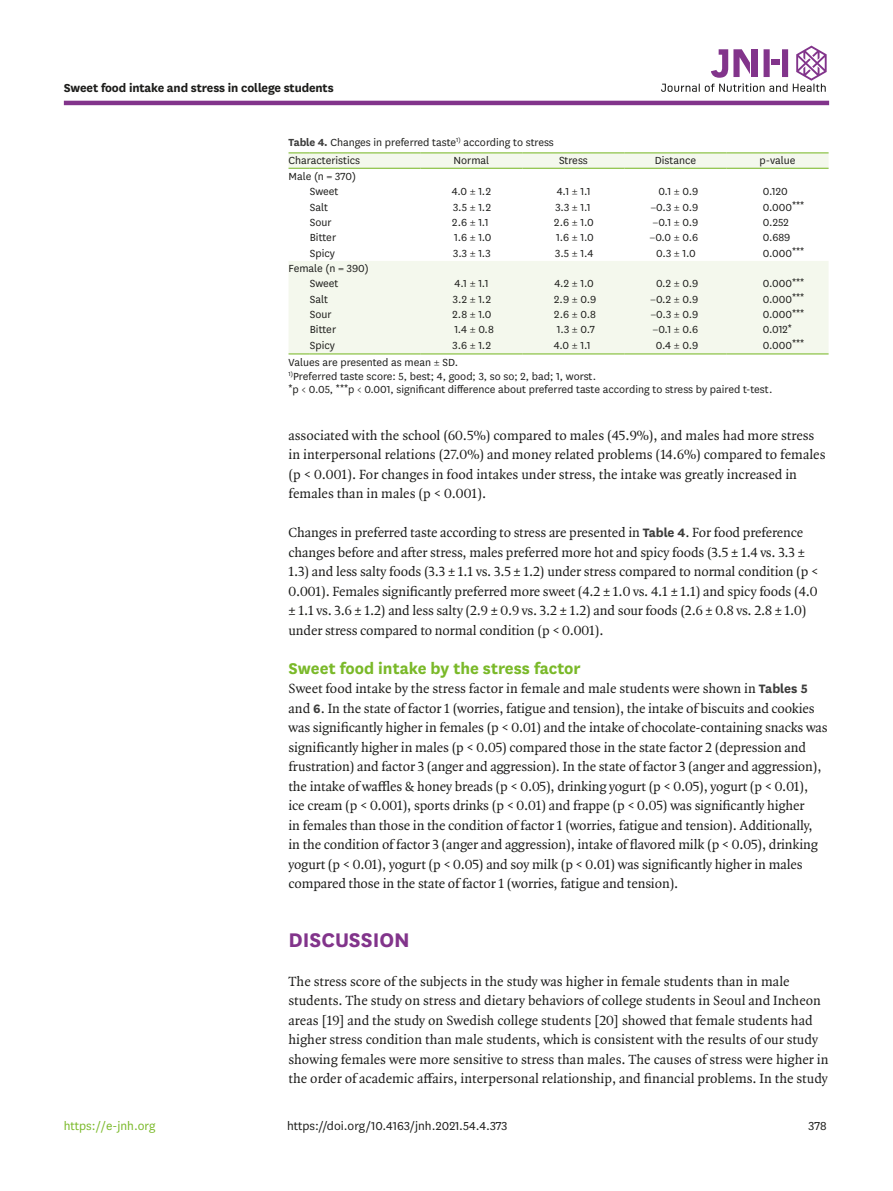
<style>
.page{position:relative;width:893px;height:1191px;background:#fff}
.page>*{position:absolute;margin:0;border:0;box-sizing:border-box;transform-origin:0 0}
.body_title1{font:700 23.1px "National";color:#82348b}
.body_title2{font:700 18.15px "National";color:#7ab929}
.body_p_first{font:14.25px/19.5px "Quadraat OT";letter-spacing:-.005em;color:#1d1d1b}
.body_p{font:14.25px/19.5px "Quadraat OT";letter-spacing:-.01em;color:#1d1d1b}
.doi_running_footer{font:13.5px "National";color:#1d1d1b}
.alt-title-type{font:700 13.5px "National";letter-spacing:-.01em;color:#1d1d1b}
.t1{font:13.5px "National";color:#7ab929}
.tbody_entry{font:12px "National";color:#1d1d1b}
.table-wrap-foot_p{font:12px "National";color:#1d1d1b}
.table-wrap_caption{font:12px "National";color:#1d1d1b}
.thead_entry{font:12px "National";color:#1d1d1b}
.table-wrap-foot_p_fi{font:12px "National";color:#1d1d1b}
.s1{font-weight:700;color:#3d3d3c}
.s2{font-family:"Arial Unicode MS";font-size:10.5px}
.s3{font-family:"National";font-weight:700;color:#3d3d3c}
</style>
<div class="page">
<hr style="left:64px;top:101px;width:765px;height:4px;background:#82348b">
<svg style="left:661px;top:46px;width:166px;height:46px"></svg>
<svg style="left:289px;top:153px;width:540px;height:200px;fill:#f4f8ed"></svg>
<svg style="left:289px;top:152px;width:21px;height:1px"></svg>
<hr style="left:310px;top:152px;width:110px;height:1px;background:#7ab929">
<hr style="left:420px;top:152px;width:102px;height:1px;background:#7ab929">
<hr style="left:522px;top:152px;width:102px;height:1px;background:#7ab929">
<hr style="left:624px;top:152px;width:102px;height:1px;background:#7ab929">
<hr style="left:726px;top:152px;width:103px;height:1px;background:#7ab929">
<svg style="left:289px;top:168px;width:21px;height:1px"></svg>
<hr style="left:310px;top:168px;width:110px;height:1px;background:#7ab929">
<hr style="left:420px;top:168px;width:102px;height:1px;background:#7ab929">
<hr style="left:522px;top:168px;width:102px;height:1px;background:#7ab929">
<hr style="left:624px;top:168px;width:102px;height:1px;background:#7ab929">
<hr style="left:726px;top:168px;width:103px;height:1px;background:#7ab929">
<svg style="left:289px;top:353px;width:21px;height:1px"></svg>
<hr style="left:310px;top:353px;width:110px;height:1px;background:#7ab929">
<hr style="left:420px;top:353px;width:102px;height:1px;background:#7ab929">
<hr style="left:522px;top:353px;width:102px;height:1px;background:#7ab929">
<hr style="left:624px;top:353px;width:102px;height:1px;background:#7ab929">
<hr style="left:726px;top:353px;width:103px;height:1px;background:#7ab929">
<p class="alt-title-type" style="left:64px;top:78px;width:271px">Sweet food intake and stress in college students</p>
<p class="table-wrap_caption" style="left:289px;top:135px;width:267px"><span class="s1">Table 4.</span> Changes in preferred taste<sup>1)</sup> according to stress</p>
<p class="thead_entry" style="left:289px;top:152px;width:73px">Characteristics</p>
<p class="thead_entry" style="left:454px;top:152px;width:37px">Normal</p>
<p class="thead_entry" style="left:559px;top:152px;width:30px">Stress</p>
<p class="thead_entry" style="left:655px;top:152px;width:43px">Distance</p>
<p class="thead_entry" style="left:760px;top:152px;width:37px">p-value</p>
<p class="tbody_entry" style="left:289px;top:168px;width:69px">Male (n = 370)</p>
<p class="tbody_entry" style="left:310px;top:184px;width:30px">Sweet</p>
<p class="tbody_entry" style="left:452px;top:184px;width:41px">4.0 ± 1.2</p>
<p class="tbody_entry" style="left:557px;top:184px;width:36px">4.1 ± 1.1</p>
<p class="tbody_entry" style="left:658px;top:184px;width:41px">0.1 ± 0.9</p>
<p class="tbody_entry" style="left:763px;top:184px;width:26px">0.120</p>
<p class="tbody_entry" style="left:310px;top:199px;width:20px">Salt</p>
<p class="tbody_entry" style="left:453px;top:199px;width:39px">3.5 ± 1.2</p>
<p class="tbody_entry" style="left:555px;top:199px;width:37px">3.3 ± 1.1</p>
<p class="tbody_entry" style="left:650px;top:199px;width:50px">−0.3 ± 0.9</p>
<p class="tbody_entry" style="left:763px;top:199px;width:43px">0.000<span class="s2">***</span></p>
<p class="tbody_entry" style="left:310px;top:214px;width:23px">Sour</p>
<p class="tbody_entry" style="left:452px;top:214px;width:38px">2.6 ± 1.1</p>
<p class="tbody_entry" style="left:554px;top:214px;width:41px">2.6 ± 1.0</p>
<p class="tbody_entry" style="left:652px;top:214px;width:47px">−0.1 ± 0.9</p>
<p class="tbody_entry" style="left:763px;top:214px;width:27px">0.252</p>
<p class="tbody_entry" style="left:310px;top:230px;width:28px">Bitter</p>
<p class="tbody_entry" style="left:454px;top:230px;width:39px">1.6 ± 1.0</p>
<p class="tbody_entry" style="left:556px;top:230px;width:39px">1.6 ± 1.0</p>
<p class="tbody_entry" style="left:649px;top:230px;width:50px">−0.0 ± 0.6</p>
<p class="tbody_entry" style="left:763px;top:230px;width:29px">0.689</p>
<p class="tbody_entry" style="left:310px;top:245px;width:27px">Spicy</p>
<p class="tbody_entry" style="left:453px;top:245px;width:39px">3.3 ± 1.3</p>
<p class="tbody_entry" style="left:555px;top:245px;width:40px">3.5 ± 1.4</p>
<p class="tbody_entry" style="left:656px;top:245px;width:41px">0.3 ± 1.0</p>
<p class="tbody_entry" style="left:763px;top:245px;width:43px">0.000<span class="s2">***</span></p>
<p class="tbody_entry" style="left:289px;top:260px;width:82px">Female (n = 390)</p>
<p class="tbody_entry" style="left:310px;top:276px;width:30px">Sweet</p>
<p class="tbody_entry" style="left:455px;top:276px;width:36px">4.1 ± 1.1</p>
<p class="tbody_entry" style="left:554px;top:276px;width:41px">4.2 ± 1.0</p>
<p class="tbody_entry" style="left:656px;top:276px;width:44px">0.2 ± 0.9</p>
<p class="tbody_entry" style="left:763px;top:276px;width:43px">0.000<span class="s2">***</span></p>
<p class="tbody_entry" style="left:310px;top:291px;width:20px">Salt</p>
<p class="tbody_entry" style="left:453px;top:291px;width:40px">3.2 ± 1.2</p>
<p class="tbody_entry" style="left:554px;top:291px;width:44px">2.9 ± 0.9</p>
<p class="tbody_entry" style="left:650px;top:291px;width:50px">−0.2 ± 0.9</p>
<p class="tbody_entry" style="left:763px;top:291px;width:43px">0.000<span class="s2">***</span></p>
<p class="tbody_entry" style="left:310px;top:307px;width:23px">Sour</p>
<p class="tbody_entry" style="left:452px;top:307px;width:41px">2.8 ± 1.0</p>
<p class="tbody_entry" style="left:554px;top:307px;width:43px">2.6 ± 0.8</p>
<p class="tbody_entry" style="left:650px;top:307px;width:50px">−0.3 ± 0.9</p>
<p class="tbody_entry" style="left:763px;top:307px;width:43px">0.000<span class="s2">***</span></p>
<p class="tbody_entry" style="left:310px;top:322px;width:28px">Bitter</p>
<p class="tbody_entry" style="left:454px;top:322px;width:41px">1.4 ± 0.8</p>
<p class="tbody_entry" style="left:557px;top:322px;width:39px">1.3 ± 0.7</p>
<p class="tbody_entry" style="left:652px;top:322px;width:47px">−0.1 ± 0.6</p>
<p class="tbody_entry" style="left:763px;top:322px;width:31px">0.012<span class="s2">*</span></p>
<p class="tbody_entry" style="left:310px;top:337px;width:27px">Spicy</p>
<p class="tbody_entry" style="left:453px;top:337px;width:40px">3.6 ± 1.2</p>
<p class="tbody_entry" style="left:554px;top:337px;width:38px">4.0 ± 1.1</p>
<p class="tbody_entry" style="left:656px;top:337px;width:44px">0.4 ± 0.9</p>
<p class="tbody_entry" style="left:763px;top:337px;width:43px">0.000<span class="s2">***</span></p>
<p class="table-wrap-foot_p_fi" style="left:289px;top:355px;width:171px">Values are presented as mean ± SD.</p>
<p class="table-wrap-foot_p" style="left:289px;top:368px;width:309px"><sup>1)</sup>Preferred taste score: 5, best; 4, good; 3, so so; 2, bad; 1, worst.</p>
<p class="table-wrap-foot_p" style="left:289px;top:382px;width:485px"><span class="s2">*</span>p &lt; 0.05, <span class="s2">***</span>p &lt; 0.001, significant difference about preferred taste according to stress by paired t-test.</p>
<p class="t1" style="left:64px;top:1116px;width:93px">https://e-jnh.org</p>
<p class="body_p_first" style="left:289px;top:425px;width:538px">associated with the school (60.5%) compared to males (45.9%), and males had more stress in interpersonal relations (27.0%) and money related problems (14.6%) compared to females (p &lt; 0.001). For changes in food intakes under stress, the intake was greatly increased in females than in males (p &lt; 0.001).</p>
<p class="body_p" style="left:289px;top:523px;width:531px">Changes in preferred taste according to stress are presented in <span class="s3">Table 4</span>. For food preference changes before and after stress, males preferred more hot and spicy foods (3.5 ± 1.4 vs. 3.3 ± 1.3) and less salty foods (3.3 ± 1.1 vs. 3.5 ± 1.2) under stress compared to normal condition (p &lt; 0.001). Females significantly preferred more sweet (4.2 ± 1.0 vs. 4.1 ± 1.1) and spicy foods (4.0 ± 1.1 vs. 3.6 ± 1.2) and less salty (2.9 ± 0.9 vs. 3.2 ± 1.2) and sour foods (2.6 ± 0.8 vs. 2.8 ± 1.0) under stress compared to normal condition (p &lt; 0.001).</p>
<p class="body_title2" style="left:289px;top:655px;width:294px">Sweet food intake by the stress factor</p>
<p class="body_p_first" style="left:289px;top:679px;width:541px">Sweet food intake by the stress factor in female and male students were shown in <span class="s3">Tables 5 </span>and <span class="s3">6</span>. In the state of factor 1 (worries, fatigue and tension), the intake of biscuits and cookies was significantly higher in females (p &lt; 0.01) and the intake of chocolate-containing snacks was significantly higher in males (p &lt; 0.05) compared those in the state factor 2 (depression and frustration) and factor 3 (anger and aggression). In the state of factor 3 (anger and aggression), the intake of waffles &amp; honey breads (p &lt; 0.05), drinking yogurt (p &lt; 0.05), yogurt (p &lt; 0.01), ice cream (p &lt; 0.001), sports drinks (p &lt; 0.01) and frappe (p &lt; 0.05) was significantly higher<br>in females than those in the condition of factor 1 (worries, fatigue and tension). Additionally, in the condition of factor 3 (anger and aggression), intake of flavored milk (p &lt; 0.05), drinking yogurt (p &lt; 0.01), yogurt (p &lt; 0.05) and soy milk (p &lt; 0.01) was significantly higher in males compared those in the state of factor 1 (worries, fatigue and tension).</p>
<p class="body_title1" style="left:289px;top:923px;width:123px">DISCUSSION</p>
<p class="body_p_first" style="left:289px;top:971px;width:541px">The stress score of the subjects in the study was higher in female students than in male students. The study on stress and dietary behaviors of college students in Seoul and Incheon areas [19] and the study on Swedish college students [20] showed that female students had higher stress condition than male students, which is consistent with the results of our study showing females were more sensitive to stress than males. The causes of stress were higher in the order of academic affairs, interpersonal relationship, and financial problems. In the study</p>
<p class="doi_running_footer" style="left:287px;top:1116px;width:222px">https://doi.org/10.4163/jnh.2021.54.4.373</p>
<p class="doi_running_footer" style="left:808px;top:1116px;width:20px">378</p>
</div>
